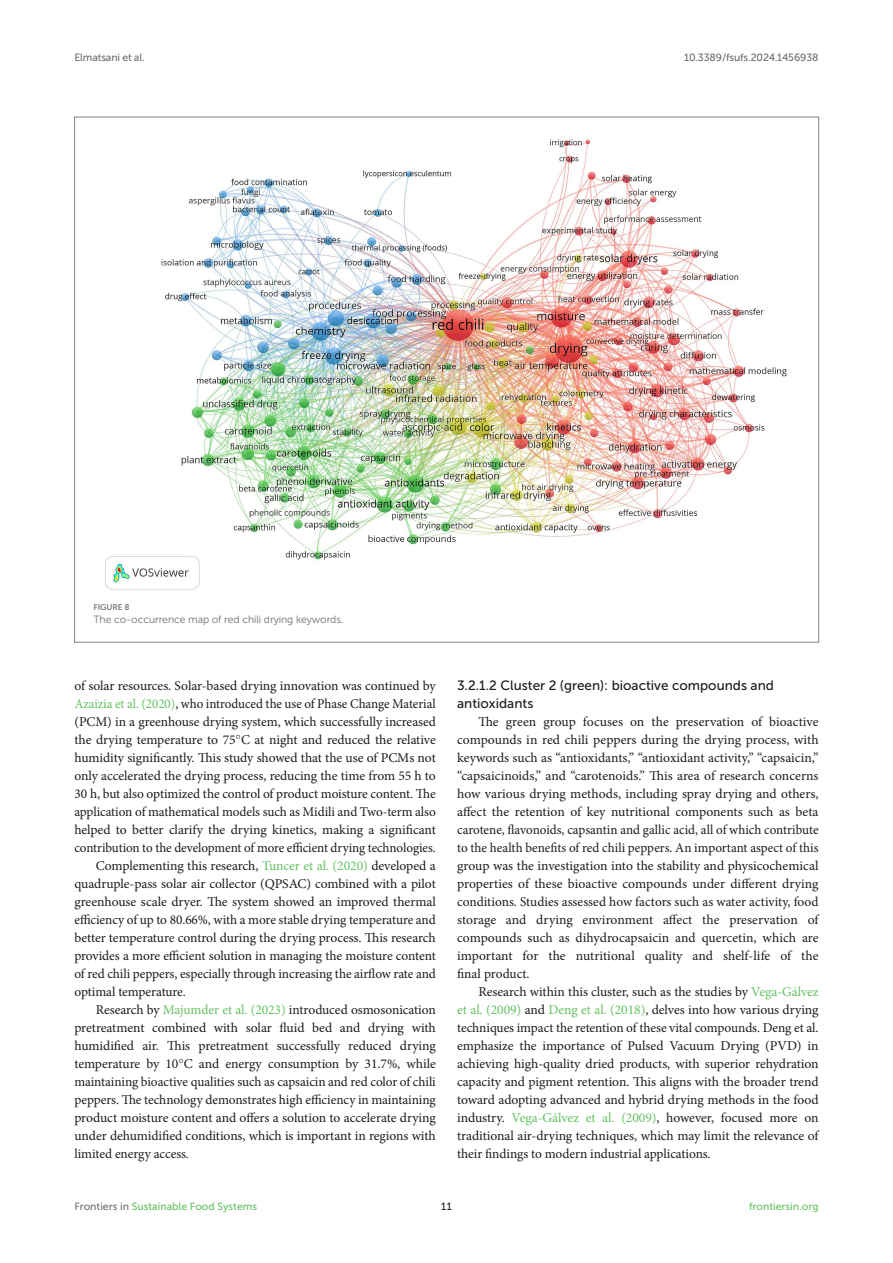
<style>
.page{position:relative;width:893px;height:1263px;background:#fff}
.page>*{position:absolute;margin:0;border:0;box-sizing:border-box;transform-origin:0 0}
.TEXT{font:13.5px/18px "Minion Pro";letter-spacing:-.005em;color:#1b1c1b;text-align:justify}
.HEAD_4{font:13.5px/18px "Museo Sans 500";color:#1b1c1b}
.t1{font:10.5px "Museo Sans 500";color:#65c161}
.FIG_LEG{font:10.5px "Museo Sans 300";letter-spacing:-.01em;color:#706f70}
.t2{font:10.5px "Museo Sans 500";letter-spacing:-.015em;color:#706f70}
.t3{font:10.5px "Museo Sans 500";color:#1b1c1b}
.FIG_HD{font:8.25px "Museo Sans 700";letter-spacing:-.01em;color:#7e7f7f}
.s1{color:#65c161}
.s2{font-family:"STIX"}
.s3{color:#706f70}
</style>
<div class="page">
<img style="left:105px;top:139px;width:682px;height:451px">
<p class="t2" style="left:74px;top:51px;width:72px">Elmatsani et al.</p>
<p class="t2" style="left:684px;top:51px;width:136px">10.3389/fsufs.2024.1456938</p>
<p class="FIG_HD" style="left:94px;top:602px;width:37px">FIGURE 8</p>
<p class="FIG_LEG" style="left:94px;top:614px;width:251px">The co-occurrence map of red chili drying keywords.</p>
<p class="TEXT" style="left:74px;top:677px;width:363px">of solar resources. Solar-based drying innovation was continued by <span class="s1">Azaizia et al. (2020)</span>, who introduced the use of Phase Change Material (PCM) in a greenhouse drying system, which successfully increased the drying temperature to 75<span class="s2">°</span>C at night and reduced the relative humidity significantly. This study showed that the use of PCMs not only accelerated the drying process, reducing the time from 55 h to 30 h, but also optimized the control of product moisture content. The application of mathematical models such as Midili and Two-term also helped to better clarify the drying kinetics, making a significant contribution to the development of more efficient drying technologies.</p>
<p class="TEXT" style="left:74px;top:857px;width:363px;text-indent:21px">Complementing this research, <span class="s1">Tuncer et al. (2020)</span> developed a quadruple-pass solar air collector (QPSAC) combined with a pilot greenhouse scale dryer. The system showed an improved thermal efficiency of up to 80.66%, with a more stable drying temperature and better temperature control during the drying process. This research provides a more efficient solution in managing the moisture content of red chili peppers, especially through increasing the airflow rate and optimal temperature.</p>
<p class="TEXT" style="left:74px;top:1001px;width:363px;text-indent:21px">Research by <span class="s1">Majumder et al. (2023)</span> introduced osmosonication pretreatment combined with solar fluid bed and drying with humidified air. This pretreatment successfully reduced drying temperature by 10<span class="s2">°</span>C and energy consumption by 31.7%, while maintaining bioactive qualities such as capsaicin and red color of chili peppers. The technology demonstrates high efficiency in maintaining product moisture content and offers a solution to accelerate drying under dehumidified conditions, which is important in regions with limited energy access.</p>
<p class="HEAD_4" style="left:457px;top:676px;width:318px">3.2.1.2 Cluster 2 (green): bioactive compounds and antioxidants</p>
<p class="TEXT" style="left:457px;top:713px;width:363px;text-indent:21px">The green group focuses on the preservation of bioactive compounds in red chili peppers during the drying process, with keywords such as “antioxidants,” “antioxidant activity,” “capsaicin,” “capsaicinoids,” and “carotenoids.” This area of research concerns how various drying methods, including spray drying and others, affect the retention of key nutritional components such as beta carotene, flavonoids, capsantin and gallic acid, all of which contribute to the health benefits of red chili peppers. An important aspect of this group was the investigation into the stability and physicochemical properties of these bioactive compounds under different drying conditions. Studies assessed how factors such as water activity, food storage and drying environment affect the preservation of compounds such as dihydrocapsaicin and quercetin, which are important for the nutritional quality and shelf-life of the final product.</p>
<p class="TEXT" style="left:457px;top:983px;width:363px;text-indent:21px">Research within this cluster, such as the studies by <span class="s1">Vega-Gálvez et al. (2009)</span> and <span class="s1">Deng et al. (2018)</span>, delves into how various drying techniques impact the retention of these vital compounds. Deng et al. emphasize the importance of Pulsed Vacuum Drying (PVD) in achieving high-quality dried products, with superior rehydration capacity and pigment retention. This aligns with the broader trend toward adopting advanced and hybrid drying methods in the food industry. <span class="s1">Vega-Gálvez et al. (2009)</span>, however, focused more on traditional air-drying techniques, which may limit the relevance of their findings to modern industrial applications.</p>
<p class="t1" style="left:74px;top:1200px;width:184px"><span class="s3">Frontiers in</span> Sustainable Food Systems</p>
<p class="t3" style="left:441px;top:1200px;width:12px">11</p>
<p class="t1" style="left:749px;top:1200px;width:71px">frontiersin.org</p>
</div>
